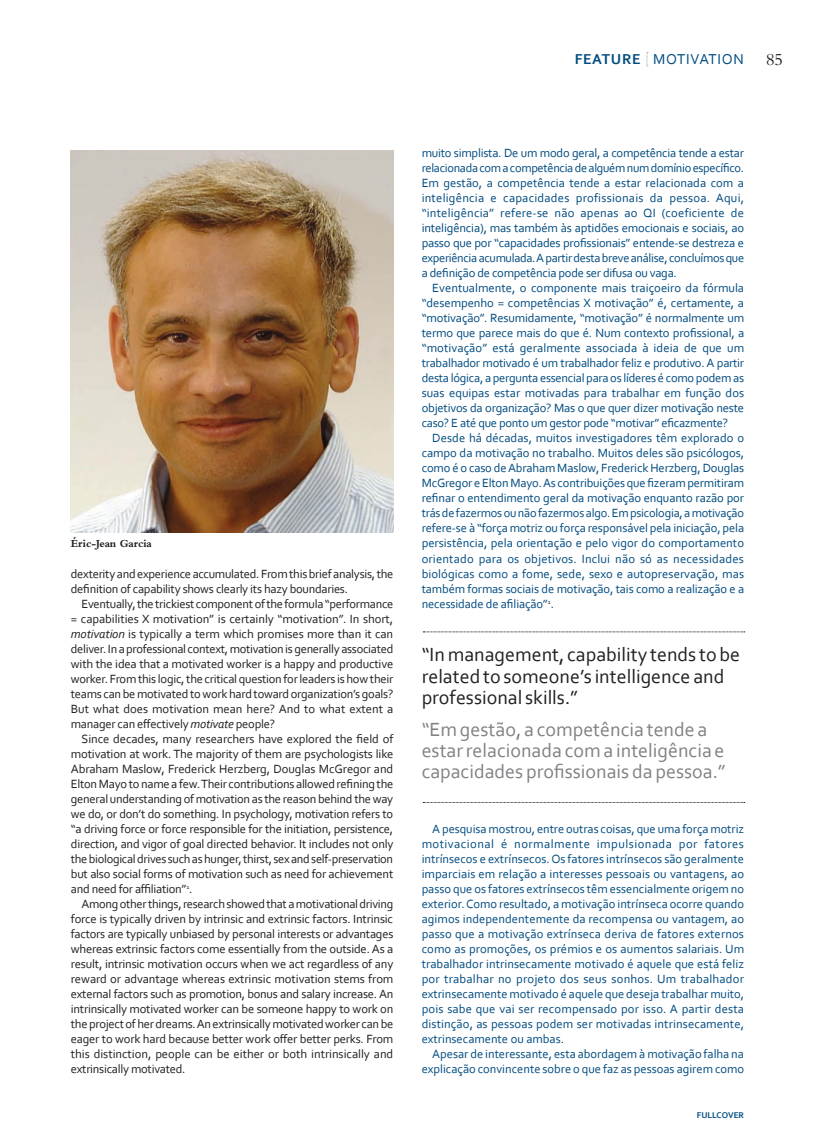
<style>
.page{position:relative;width:815px;height:1134px;background:#fff}
.page>*{position:absolute;margin:0;border:0;box-sizing:border-box;transform-origin:0 0}
.Quote{font:20px/21.2px "Corbel";color:#808285}
.Quote-2{font:20px/21.2px "Corbel";color:#231f20}
.t1{font:17.5px "Bembo";color:#231f20}
.t2{font:15px "Corbel";letter-spacing:.04em;color:#004b80}
.Text{font:12.5px/15px "Corbel";color:#004b80;text-align:justify}
.Text-2{font:12.5px/15px "Corbel";letter-spacing:-.02em;color:#231f20;text-align:justify}
.Text_panel{font:700 11.25px "Bembo";letter-spacing:-.01em;color:#231f20}
.t3{font:700 8.75px "Corbel";color:#004b80}
.s1{font-weight:700}
.s2{font-style:italic}
</style>
<div class="page">
<svg style="left:423px;top:802px;width:322px;height:1px"></svg>
<svg style="left:423px;top:632px;width:322px;height:1px"></svg>
<img style="left:71px;top:151px;width:322px;height:381px">
<svg style="left:647px;top:52px;width:1px;height:15px"></svg>
<p class="t2" style="left:575px;top:50px;width:171px"><span class="s1">FEATURE</span> MOTIVATION</p>
<p class="t1" style="left:766px;top:49px;width:19px">85</p>
<p class="Text_panel" style="left:71px;top:538px;width:83px">Éric-Jean Garcia</p>
<p class="Text-2" style="left:71px;top:566px;width:324px">dexterity and experience accumulated. From this brief analysis, the definition of capability shows clearly its hazy boundaries.</p>
<p class="Text-2" style="left:71px;top:596px;width:324px;text-indent:11px">Eventually, the trickiest component of the formula “performance = capabilities X motivation” is certainly “motivation”. In short, <span class="s2">motivation</span> is typically a term which promises more than it can deliver. In a professional context, motivation is generally associated with the idea that a motivated worker is a happy and productive worker. From this logic, the critical question for leaders is how their teams can be motivated to work hard toward organization’s goals?<br>But what does motivation mean here? And to what extent a manager can effectively <span class="s2">motivate</span> people?</p>
<p class="Text-2" style="left:71px;top:731px;width:324px;text-indent:11px">Since decades, many researchers have explored the field of motivation at work. The majority of them are psychologists like Abraham Maslow, Frederick Herzberg, Douglas McGregor and Elton Mayo to name a few. Their contributions allowed refining the general understanding of motivation as the reason behind the way we do, or don’t do something. In psychology, motivation refers to “a driving force or force responsible for the initiation, persistence, direction, and vigor of goal directed behavior. It includes not only the biological drives such as hunger, thirst, sex and self-preservation but also social forms of motivation such as need for achievement and need for affiliation”<sup>1</sup>.</p>
<p class="Text-2" style="left:71px;top:896px;width:324px;text-indent:11px">Among other things, research showed that a motivational driving force is typically driven by intrinsic and extrinsic factors. Intrinsic factors are typically unbiased by personal interests or advantages whereas extrinsic factors come essentially from the outside. As a result, intrinsic motivation occurs when we act regardless of any reward or advantage whereas extrinsic motivation stems from external factors such as promotion, bonus and salary increase. An intrinsically motivated worker can be someone happy to work on the project of her dreams. An extrinsically motivated worker can be eager to work hard because better work offer better perks. From this distinction, people can be either or both intrinsically and extrinsically motivated.</p>
<p class="Text" style="left:422px;top:145px;width:324px">muito simplista. De um modo geral, a competência tende a estar relacionada com a competência de alguém num domínio específico.<br>Em gestão, a competência tende a estar relacionada com a inteligência e capacidades profissionais da pessoa. Aqui, “inteligência” refere-se não apenas ao QI (coeficiente de inteligência), mas também às aptidões emocionais e sociais, ao passo que por “capacidades profissionais” entende-se destreza e experiência acumulada. A partir desta breve análise, concluímos que a definição de competência pode ser difusa ou vaga.</p>
<p class="Text" style="left:422px;top:280px;width:324px;text-indent:11px">Eventualmente, o componente mais traiçoeiro da fórmula “desempenho = competências X motivação” é, certamente, a “motivação”. Resumidamente, “motivação” é normalmente um termo que parece mais do que é. Num contexto profissional, a “motivação” está geralmente associada à ideia de que um trabalhador motivado é um trabalhador feliz e produtivo. A partir desta lógica, a pergunta essencial para os líderes é como podem as suas equipas estar motivadas para trabalhar em função dos objetivos da organização? Mas o que quer dizer motivação neste caso? E até que ponto um gestor pode “motivar” eficazmente?</p>
<p class="Text" style="left:422px;top:430px;width:324px;text-indent:11px">Desde há décadas, muitos investigadores têm explorado o campo da motivação no trabalho. Muitos deles são psicólogos, como é o caso de Abraham Maslow, Frederick Herzberg, Douglas McGregor e Elton Mayo. As contribuições que fizeram permitiram refinar o entendimento geral da motivação enquanto razão por trás de fazermos ou não fazermos algo. Em psicologia, a motivação refere-se à “força motriz ou força responsável pela iniciação, pela persistência, pela orientação e pelo vigor do comportamento orientado para os objetivos. Inclui não só as necessidades biológicas como a fome, sede, sexo e autopreservação, mas também formas sociais de motivação, tais como a realização e a necessidade de afiliação”<sup>1</sup>.</p>
<p class="Quote-2" style="left:422px;top:644px;width:320px">“In management, capability tends to be related to someone’s intelligence and professional skills.”</p>
<p class="Quote" style="left:422px;top:718px;width:306px">“Em gestão, a competência tende a estar relacionada com a inteligência e capacidades profissionais da pessoa.”</p>
<p class="Text" style="left:422px;top:821px;width:324px;text-indent:11px">A pesquisa mostrou, entre outras coisas, que uma força motriz motivacional é normalmente impulsionada por fatores intrínsecos e extrínsecos. Os fatores intrínsecos são geralmente imparciais em relação a interesses pessoais ou vantagens, ao passo que os fatores extrínsecos têm essencialmente origem no exterior. Como resultado, a motivação intrínseca ocorre quando agimos independentemente da recompensa ou vantagem, ao passo que a motivação extrínseca deriva de fatores externos como as promoções, os prémios e os aumentos salariais. Um trabalhador intrinsecamente motivado é aquele que está feliz por trabalhar no projeto dos seus sonhos. Um trabalhador extrinsecamente motivado é aquele que deseja trabalhar muito, pois sabe que vai ser recompensado por isso. A partir desta distinção, as pessoas podem ser motivadas intrinsecamente, extrinsecamente ou ambas.</p>
<p class="Text" style="left:422px;top:1046px;width:324px;text-align:right">Apesar de interessante, esta abordagem à motivação falha na explicação convincente sobre o que faz as pessoas agirem como</p>
<p class="t3" style="left:697px;top:1110px;width:49px">FULLCOVER</p>
</div>
